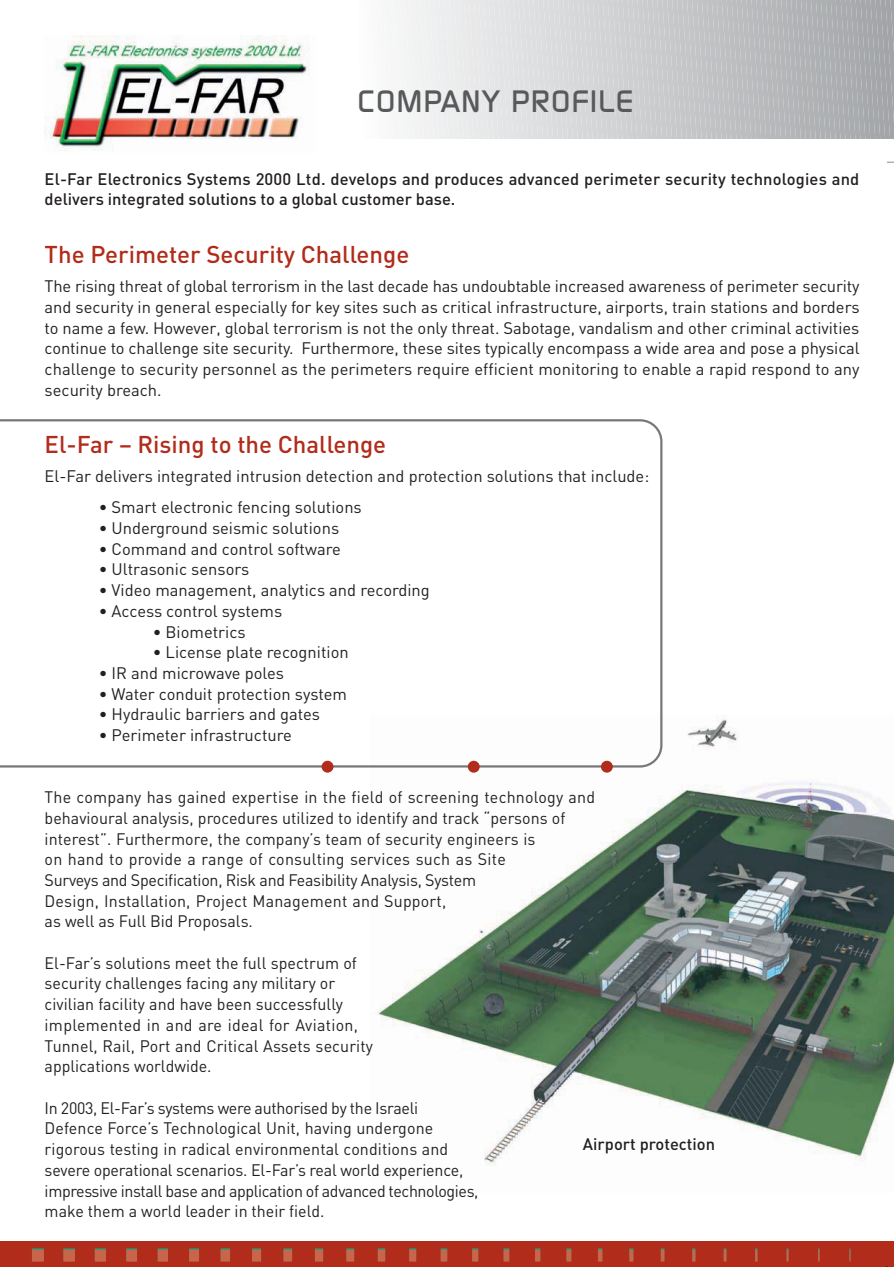
<style>
.page{position:relative;width:894px;height:1267px;background:#fff}
.page>*{position:absolute;margin:0;border:0;box-sizing:border-box;transform-origin:0 0}
.t1{font:500 30px "Dicot";letter-spacing:.05em;color:#58595b}
.t2{font:500 24px "DIN";color:#b12c1a}
.t3{font:16.5px/20.7px "DIN";color:#231f20}
.t4{font:500 16.5px/20.7px "DIN";color:#231f20}
</style>
<div class="page">
<img style="left:370px;top:715px;width:524px;height:451px">
<div style="left:0;top:1241px;width:894px;height:25px;background:#b12c1a"></div>
<div style="left:566px;top:1247px;width:5px;height:13px;background:#268969"></div>
<div style="left:535px;top:1247px;width:5px;height:13px;background:#268969"></div>
<div style="left:503px;top:1247px;width:6px;height:13px;background:#268969"></div>
<div style="left:472px;top:1247px;width:6px;height:13px;background:#268969"></div>
<div style="left:441px;top:1247px;width:6px;height:13px;background:#268969"></div>
<div style="left:409px;top:1247px;width:7px;height:13px;background:#268969"></div>
<div style="left:378px;top:1247px;width:7px;height:13px;background:#268969"></div>
<div style="left:346px;top:1247px;width:8px;height:13px;background:#268969"></div>
<div style="left:315px;top:1247px;width:8px;height:13px;background:#268969"></div>
<div style="left:283px;top:1247px;width:9px;height:13px;background:#268969"></div>
<div style="left:252px;top:1247px;width:9px;height:13px;background:#268969"></div>
<div style="left:220px;top:1247px;width:10px;height:13px;background:#268969"></div>
<div style="left:189px;top:1247px;width:10px;height:13px;background:#268969"></div>
<div style="left:158px;top:1247px;width:10px;height:13px;background:#268969"></div>
<div style="left:126px;top:1247px;width:11px;height:13px;background:#268969"></div>
<div style="left:95px;top:1247px;width:11px;height:13px;background:#268969"></div>
<div style="left:63px;top:1247px;width:12px;height:13px;background:#268969"></div>
<div style="left:32px;top:1247px;width:12px;height:13px;background:#268969"></div>
<svg style="left:849px;top:1248px;width:1px;height:13px"></svg>
<svg style="left:818px;top:1247px;width:1px;height:14px"></svg>
<svg style="left:786px;top:1247px;width:2px;height:14px"></svg>
<svg style="left:755px;top:1247px;width:2px;height:14px"></svg>
<svg style="left:723px;top:1247px;width:3px;height:14px"></svg>
<svg style="left:692px;top:1247px;width:3px;height:14px"></svg>
<svg style="left:661px;top:1247px;width:3px;height:14px"></svg>
<svg style="left:629px;top:1249px;width:4px;height:12px"></svg>
<hr style="left:598px;top:1249px;width:4px;height:12px;background:#c7664a">
<div style="left:566px;top:1249px;width:5px;height:12px;background:#c7664a"></div>
<div style="left:535px;top:1249px;width:5px;height:12px;background:#c7664a"></div>
<div style="left:503px;top:1249px;width:6px;height:12px;background:#c7664a"></div>
<div style="left:472px;top:1249px;width:6px;height:12px;background:#c7664a"></div>
<div style="left:441px;top:1249px;width:6px;height:12px;background:#c7664a"></div>
<div style="left:409px;top:1249px;width:7px;height:12px;background:#c7664a"></div>
<div style="left:378px;top:1249px;width:7px;height:12px;background:#c7664a"></div>
<div style="left:346px;top:1249px;width:8px;height:12px;background:#c7664a"></div>
<div style="left:315px;top:1249px;width:8px;height:12px;background:#c7664a"></div>
<div style="left:283px;top:1249px;width:9px;height:12px;background:#c7664a"></div>
<div style="left:252px;top:1249px;width:9px;height:12px;background:#c7664a"></div>
<div style="left:220px;top:1249px;width:10px;height:12px;background:#c7664a"></div>
<div style="left:189px;top:1249px;width:10px;height:12px;background:#c7664a"></div>
<div style="left:158px;top:1249px;width:10px;height:12px;background:#c7664a"></div>
<div style="left:126px;top:1249px;width:11px;height:12px;background:#c7664a"></div>
<div style="left:95px;top:1249px;width:11px;height:12px;background:#c7664a"></div>
<div style="left:63px;top:1249px;width:12px;height:12px;background:#c7664a"></div>
<div style="left:32px;top:1249px;width:12px;height:12px;background:#c7664a"></div>
<img style="left:45px;top:35px;width:264px;height:116px">
<svg style="left:0;top:419px;width:662px;height:348px"></svg>
<div style="left:321px;top:760px;width:12px;height:12px;background:#b12c1a;border-radius:50%"></div>
<div style="left:468px;top:760px;width:12px;height:12px;background:#b12c1a;border-radius:50%"></div>
<div style="left:601px;top:760px;width:12px;height:12px;background:#b12c1a;border-radius:50%"></div>
<svg style="left:395px;top:0;width:499px;height:138px;background:#cccecf"></svg>
<h1 class="t1" style="left:357px;top:90px;width:278px">COMPANY PROFILE</h1>
<p class="t4" style="left:45px;top:170px;width:816px">El-Far Electronics Systems 2000 Ltd. develops and produces advanced perimeter security technologies and delivers integrated solutions to a global customer base.</p>
<h2 class="t2" style="left:45px;top:246px;width:366px">The Perimeter Security Challenge</h2>
<p class="t3" style="left:45px;top:278px;width:816px;text-align:justify">The rising threat of global terrorism in the last decade has undoubtable increased awareness of perimeter security and security in general especially for key sites such as critical infrastructure, airports, train stations and borders to name a few. However, global terrorism is not the only threat. Sabotage, vandalism and other criminal activities continue to challenge site security. Furthermore, these sites typically encompass a wide area and pose a physical challenge to security personnel as the perimeters require efficient monitoring to enable a rapid respond to any security breach.</p>
<h2 class="t2" style="left:45px;top:436px;width:343px">El-Far – Rising to the Challenge</h2>
<p class="t3" style="left:45px;top:468px;width:606px">El-Far delivers integrated intrusion detection and protection solutions that include:</p>
<p class="t3" style="left:99px;top:499px;width:265px">• Smart electronic fencing solutions</p>
<p class="t3" style="left:99px;top:519px;width:242px">• Underground seismic solutions</p>
<p class="t3" style="left:99px;top:540px;width:244px">• Command and control software</p>
<p class="t3" style="left:99px;top:561px;width:152px">• Ultrasonic sensors</p>
<p class="t3" style="left:99px;top:582px;width:333px">• Video management, analytics and recording</p>
<p class="t3" style="left:99px;top:602px;width:185px">• Access control systems</p>
<p class="t3" style="left:153px;top:623px;width:94px">• Biometrics</p>
<p class="t3" style="left:153px;top:644px;width:197px">• License plate recognition</p>
<p class="t3" style="left:99px;top:664px;width:187px">• IR and microwave poles</p>
<p class="t3" style="left:99px;top:685px;width:250px">• Water conduit protection system</p>
<p class="t3" style="left:99px;top:706px;width:223px">• Hydraulic barriers and gates</p>
<p class="t3" style="left:99px;top:726px;width:195px">• Perimeter infrastructure</p>
<p class="t3" style="left:45px;top:789px;width:552px">The company has gained expertise in the field of screening technology and behavioural analysis, procedures utilized to identify and track “persons of interest”. Furthermore, the company’s team of security engineers is<br>on hand to provide a range of consulting services such as Site<br>Surveys and Specification, Risk and Feasibility Analysis, System<br>Design, Installation, Project Management and Support,<br>as well as Full Bid Proposals.</p>
<p class="t3" style="left:45px;top:954px;width:330px">El-Far’s solutions meet the full spectrum of security challenges facing any military or civilian facility and have been successfully implemented in and are ideal for Aviation, Tunnel, Rail, Port and Critical Assets security applications worldwide.</p>
<p class="t3" style="left:45px;top:1099px;width:435px">In 2003, El-Far’s systems were authorised by the Israeli Defence Force’s Technological Unit, having undergone rigorous testing in radical environmental conditions and severe operational scenarios. El-Far’s real world experience, impressive install base and application of advanced technologies, make them a world leader in their field.</p>
<p class="t4" style="left:583px;top:1135px;width:134px">Airport protection</p>
</div>
